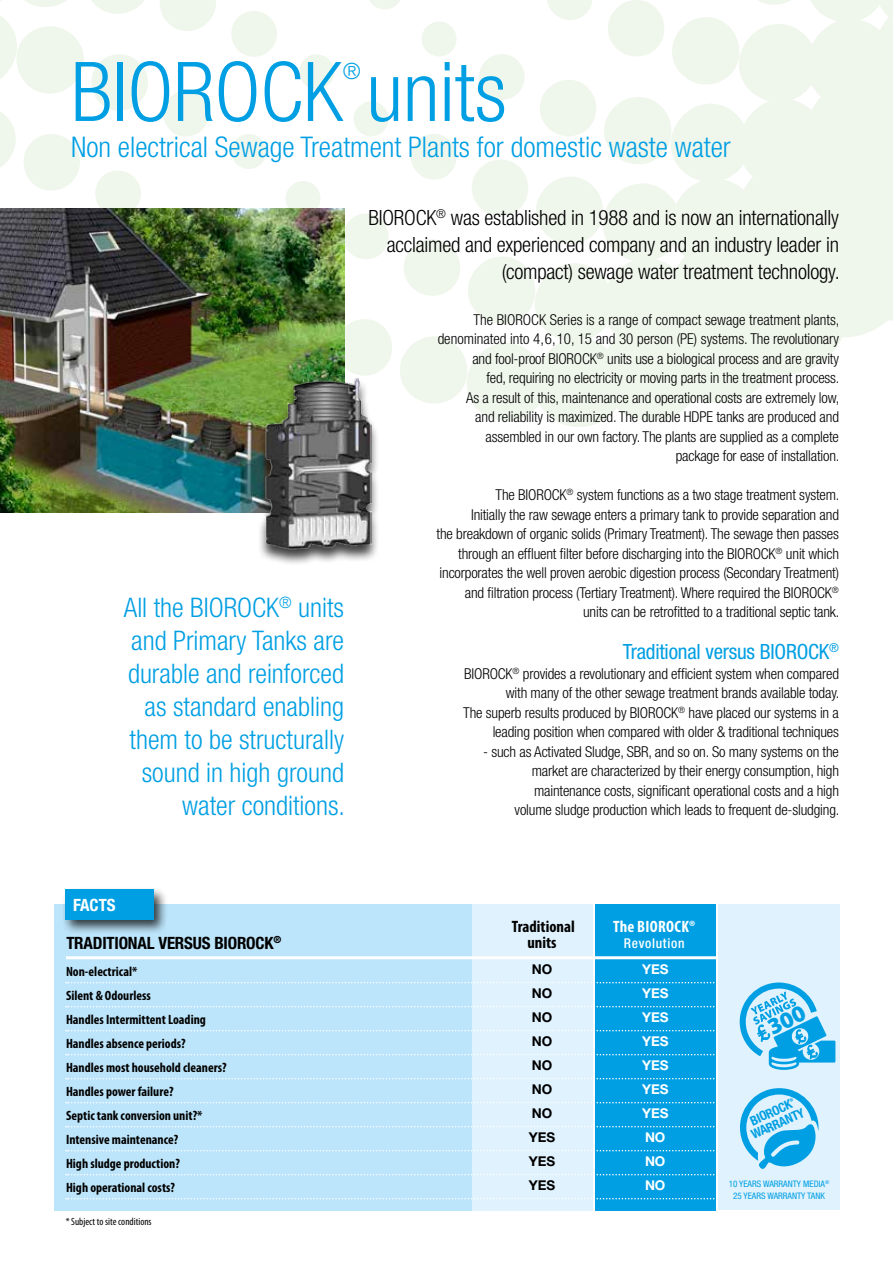
<style>
.page{position:relative;width:893px;height:1263px;background:#fff}
.page>*{position:absolute;margin:0;border:0;box-sizing:border-box;transform-origin:0 0}
.t1{font:300 condensed 82.5px "Helvetica Neue";color:#009fe3}
.t2{font:300 condensed 28.5px "Helvetica Neue";color:#009fe3}
.t3{font:300 condensed 27px/33px "Helvetica Neue";color:#009fe3;text-align:right}
.t4{font:300 condensed 22.5px "Helvetica Neue";color:#009fe3}
.t5{font:300 condensed 21px/27px "Helvetica Neue";letter-spacing:-.01em;color:#000;text-align:right}
.t6{font:condensed 21px "Helvetica Neue";letter-spacing:-.01em;color:#009fe3}
.t7{font:700 condensed 16.95px "Helvetica Neue";letter-spacing:-.01em;color:#000}
.t8{font:700 condensed 16.95px "Helvetica Neue";color:#fff}
.t9{font:700 condensed 16.5px/16.5px "Myriad Pro";color:#000;text-align:center}
.t10{font:700 condensed 16.5px "Myriad Pro";letter-spacing:.02em;color:#fff}
.t11{font:300 condensed 15px/19.5px "Helvetica Neue";letter-spacing:-.01em;color:#000;text-align:right}
.t12{font:700 condensed 13.5px/24px "Myriad Pro";color:#000}
.t13{font:700 13.5px/24px "Helvetica Neue";letter-spacing:-.01em;color:#fff}
.t14{font:700 13.5px/24px "Helvetica Neue";letter-spacing:-.01em;color:#000}
.t15{font:500 condensed 13.5px "Helvetica Neue";letter-spacing:.05em;color:#fff}
.t16{font:700 condensed 12.9px "Helvetica Neue";color:#009fe3}
.t17{font:condensed 10.5px "Myriad Pro";color:#000}
.t18{font:condensed 9px/11.4px "Helvetica Neue";color:#009fe3;text-align:center}
</style>
<div class="page">
<svg style="left:0;top:0;width:893px;height:427px;fill:#f0f6ec"></svg>
<div style="left:54px;top:904px;width:421px;height:306px;background:#bce4fa"></div>
<div style="left:62px;top:886px;width:106px;height:48px;background:#000;opacity:.75"></div>
<div style="left:65px;top:889px;width:88px;height:30px;background:#009fe3"></div>
<div style="left:472px;top:904px;width:120px;height:306px;background:#dff2fd"></div>
<div style="left:595px;top:904px;width:120px;height:306px;background:#009fe3"></div>
<hr style="left:66px;top:956px;width:788px;height:3px;background:#fff">
<svg style="left:66px;top:1078px;width:653px;height:1px"></svg>
<svg style="left:66px;top:1198px;width:653px;height:1px"></svg>
<div style="left:719px;top:904px;width:121px;height:305px;background:#dff2fd"></div>
<img style="left:0;top:208px;width:344px;height:304px">
<div style="left:257px;top:378px;width:122px;height:188px;background:#000;opacity:.75"></div>
<img style="left:266px;top:376px;width:105px;height:174px">
<svg style="left:66px;top:1088px;width:753px;height:87px"></svg>
<svg style="left:66px;top:982px;width:769px;height:88px"></svg>
<h1 class="t1" style="left:71px;top:44px;width:437px">BIOROCK units</h1>
<h3 class="t4" style="left:343px;top:58px;width:19px">®</h3>
<h2 class="t2" style="left:71px;top:131px;width:661px">Non electrical Sewage Treatment Plants for domestic waste water</h2>
<h3 class="t3" style="left:124px;top:591px;width:223px">All the BIOROCK<sup>®</sup> units and Primary Tanks are durable and reinforced as standard enabling them to be structurally sound in high ground water conditions.</h3>
<h3 class="t5" style="left:369px;top:204px;width:473px">BIOROCK<sup>®</sup> was established in 1988 and is now an internationally acclaimed and experienced company and an industry leader in (compact) sewage water treatment technology.</h3>
<p class="t11" style="left:438px;top:310px;width:403px">The BIOROCK Series is a range of compact sewage treatment plants, denominated into 4, 6, 10, 15 and 30 person (PE) systems. The revolutionary and fool-proof BIOROCK<sup>®</sup> units use a biological process and are gravity<br>fed, requiring no electricity or moving parts in the treatment process.<br>As a result of this, maintenance and operational costs are extremely low,<br>and reliability is maximized. The durable HDPE tanks are produced and assembled in our own factory. The plants are supplied as a complete<br>package for ease of installation.</p>
<p class="t11" style="left:437px;top:485px;width:404px">The BIOROCK<sup>®</sup> system functions as a two stage treatment system.<br>Initially the raw sewage enters a primary tank to provide separation and<br>the breakdown of organic solids (Primary Treatment). The sewage then passes through an effluent filter before discharging into the BIOROCK<sup>®</sup> unit which incorporates the well proven aerobic digestion process (Secondary Treatment) and filtration process (Tertiary Treatment). Where required the BIOROCK<sup>®<br></sup>units can be retrofitted to a traditional septic tank.</p>
<h3 class="t6" style="left:623px;top:640px;width:218px">Traditional versus BIOROCK<sup>®</sup></h3>
<p class="t11" style="left:463px;top:664px;width:378px">BIOROCK<sup>®</sup> provides a revolutionary and efficient system when compared with many of the other sewage treatment brands available today.<br>The superb results produced by BIOROCK<sup>®</sup> have placed our systems in a leading position when compared with older &amp; traditional techniques</p>
<p class="t11" style="left:483px;top:742px;width:358px">- such as Activated Sludge, SBR, and so on. So many systems on the market are characterized by their energy consumption, high maintenance costs, significant operational costs and a high<br>volume sludge production which leads to frequent de-sludging.</p>
<p class="t8" style="left:73px;top:895px;width:44px">FACTS</p>
<p class="t7" style="left:66px;top:932px;width:216px">TRADITIONAL VERSUS BIOROCK<sup>®</sup></p>
<p class="t12" style="left:66px;top:959px;width:162px">Non-electrical*<br>Silent &amp; Odourless<br>Handles Intermittent Loading<br>Handles absence periods?<br>Handles most household cleaners?<br>Handles power failure?<br>Septic tank conversion unit?*<br>Intensive maintenance?<br>High sludge production?<br>High operational costs?</p>
<p class="t14" style="left:529px;top:957px;width:28px">NO<br>NO<br>NO<br>NO<br>NO<br>NO<br>NO<br>YES<br>YES<br>YES</p>
<p class="t9" style="left:512px;top:917px;width:65px">Traditional units</p>
<p class="t10" style="left:613px;top:916px;width:83px">The BIOROCK®</p>
<p class="t15" style="left:624px;top:935px;width:62px">Revolution</p>
<p class="t13" style="left:642px;top:957px;width:28px">YES<br>YES<br>YES<br>YES<br>YES<br>YES<br>YES<br>NO<br>NO<br>NO</p>
<p class="t17" style="left:66px;top:1215px;width:87px">* Subject to site conditions</p>
<p class="t16" style="left:748px;top:1114px;width:46px;rotate:-24deg">BIOROCK</p>
<p class="t16" style="left:749px;top:1128px;width:58px;rotate:-24deg">WARRANTY</p>
<p class="t18" style="left:729px;top:1178px;width:102px">10 YEARS WARRANTY MEDIA<sup>®<br></sup>25 YEARS WARRANTY TANK</p>
</div>
